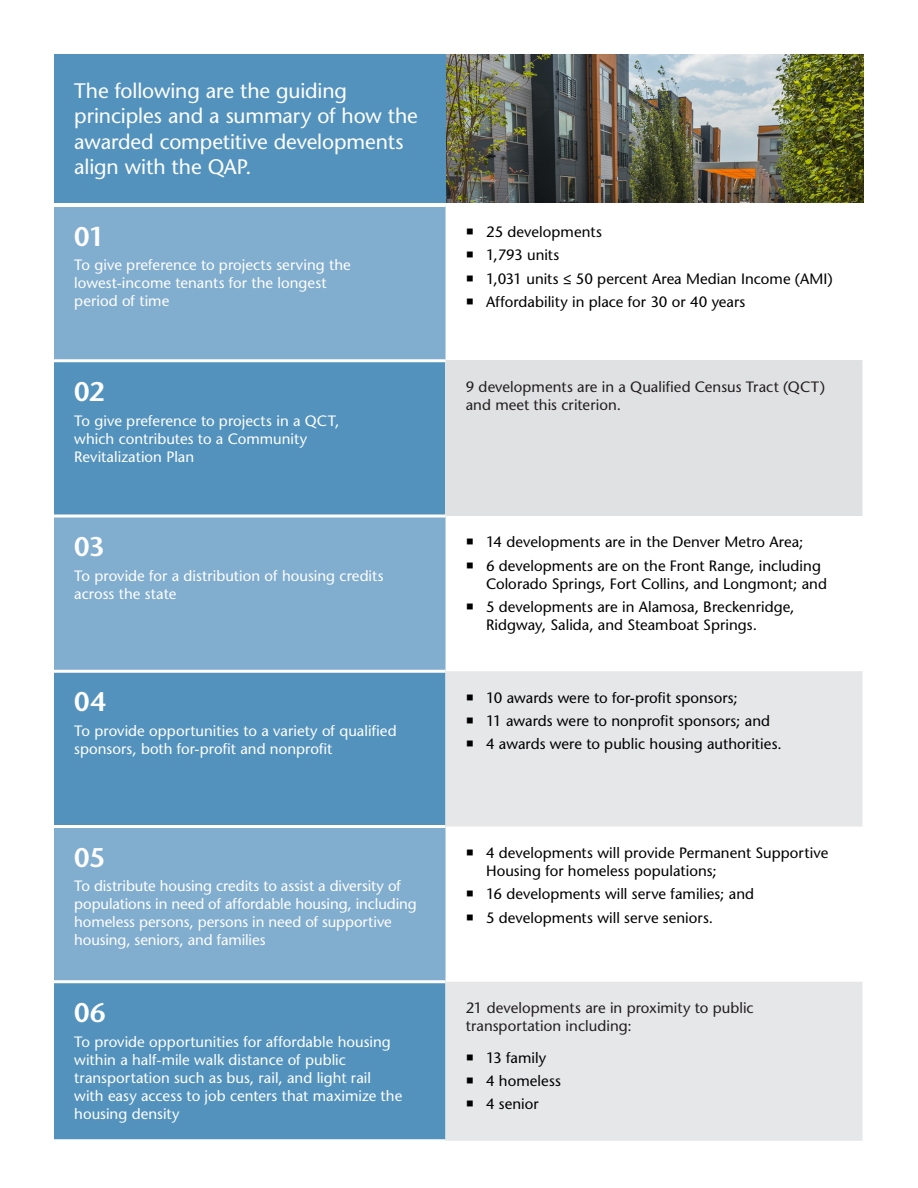
<style>
.page{position:relative;width:918px;height:1188px;background:#fff}
.page>*{position:absolute;margin:0;border:0;box-sizing:border-box;transform-origin:0 0}
.ScorecardNumber{font:600 27px "Stone Sans Std";letter-spacing:-.02em;color:#fff}
.highlight_para_box_i{font:500 21px/25.2px "Stone Sans Std";letter-spacing:-.005em;color:#fff}
.highlight_para_box_i-2{font:500 15px/18px "Stone Sans Std";color:#fff}
.t1{font:500 15px/18px "Stone Sans Std";letter-spacing:.005em;color:#000}
.highlight_para_box_i-3{font:500 15px/18px "Stone Sans Std";color:#231f20}
.s1{font-weight:600}
</style>
<div class="page">
<div style="left:54px;top:207px;width:392px;height:152px;background:#81adcf"></div>
<svg style="left:54px;top:362px;width:392px;height:777px;fill:#5292bd"></svg>
<div style="left:446px;top:361px;width:418px;height:155px;background:#e0e1e3"></div>
<svg style="left:446px;top:671px;width:416px;height:470px;fill:#e6e7e9"></svg>
<svg style="left:862px;top:361px;width:2px;height:155px"></svg>
<svg style="left:54px;top:514px;width:392px;height:4px"></svg>
<hr style="left:54px;top:670px;width:392px;height:3px;background:#fff">
<svg style="left:862px;top:671px;width:1px;height:155px"></svg>
<hr style="left:54px;top:825px;width:392px;height:3px;background:#fff">
<hr style="left:54px;top:980px;width:392px;height:3px;background:#fff">
<svg style="left:862px;top:982px;width:1px;height:159px"></svg>
<img style="left:446px;top:54px;width:418px;height:148px">
<div style="left:54px;top:54px;width:392px;height:148px;background:#5292bd"></div>
<svg style="left:467px;top:694px;width:6px;height:6px"></svg>
<svg style="left:467px;top:717px;width:6px;height:6px"></svg>
<svg style="left:467px;top:741px;width:6px;height:6px"></svg>
<svg style="left:467px;top:849px;width:6px;height:6px"></svg>
<svg style="left:467px;top:891px;width:6px;height:6px"></svg>
<svg style="left:467px;top:914px;width:6px;height:6px"></svg>
<svg style="left:467px;top:1054px;width:6px;height:6px"></svg>
<svg style="left:467px;top:1077px;width:6px;height:6px"></svg>
<svg style="left:467px;top:1101px;width:6px;height:6px"></svg>
<p class="highlight_para_box_i" style="left:74px;top:78px;width:345px">The following are the guiding principles and a summary of how the awarded competitive developments align with the QAP.</p>
<p class="ScorecardNumber" style="left:74px;top:220px;width:31px">01</p>
<p class="highlight_para_box_i-2" style="left:74px;top:256px;width:278px">To give preference to projects serving the lowest-income tenants for the longest period of time</p>
<p class="ScorecardNumber" style="left:74px;top:375px;width:32px">02</p>
<p class="highlight_para_box_i-2" style="left:74px;top:411px;width:267px">To give preference to projects in a QCT, which contributes to a Community<br>Revitalization Plan</p>
<p class="ScorecardNumber" style="left:74px;top:530px;width:32px">03</p>
<p class="highlight_para_box_i-2" style="left:74px;top:567px;width:311px">To provide for a distribution of housing credits across the state</p>
<p class="ScorecardNumber" style="left:74px;top:686px;width:33px">04</p>
<p class="highlight_para_box_i-2" style="left:74px;top:722px;width:324px">To provide opportunities to a variety of qualified sponsors, both for-profit and nonprofit</p>
<p class="ScorecardNumber" style="left:74px;top:841px;width:32px">05</p>
<p class="highlight_para_box_i-2" style="left:74px;top:877px;width:344px">To distribute housing credits to assist a diversity of populations in need of affordable housing, including homeless persons, persons in need of supportive housing, seniors, and families</p>
<p class="ScorecardNumber" style="left:74px;top:996px;width:33px">06</p>
<p class="highlight_para_box_i-2" style="left:74px;top:1032px;width:330px">To provide opportunities for affordable housing within a half-mile walk distance of public transportation such as bus, rail, and light rail with easy access to job centers that maximize the housing density</p>
<p class="t1" style="left:486px;top:223px;width:117px">25 developments</p>
<p class="t1" style="left:486px;top:246px;width:75px">1,793 units</p>
<p class="t1" style="left:486px;top:269px;width:348px">1,031 units <span class="s1">≤</span> 50 percent Area Median Income (AMI)</p>
<p class="t1" style="left:486px;top:293px;width:261px">Affordability in place for 30 or 40 years</p>
<p class="highlight_para_box_i-3" style="left:466px;top:378px;width:361px">9 developments are in a Qualified Census Tract (QCT) and meet this criterion.</p>
<p class="t1" style="left:486px;top:533px;width:319px">14 developments are in the Denver Metro Area;</p>
<p class="t1" style="left:486px;top:556px;width:342px">6 developments are on the Front Range, including<br>Colorado Springs, Fort Collins, and Longmont; and</p>
<p class="t1" style="left:486px;top:598px;width:310px">5 developments are in Alamosa, Breckenridge,<br>Ridgway, Salida, and Steamboat Springs.</p>
<p class="t1" style="left:486px;top:688px;width:253px">10 awards were to for-profit sponsors;</p>
<p class="t1" style="left:486px;top:712px;width:286px">11 awards were to nonprofit sponsors; and</p>
<p class="t1" style="left:486px;top:735px;width:297px">4 awards were to public housing authorities.</p>
<p class="t1" style="left:486px;top:844px;width:344px">4 developments will provide Permanent Supportive<br>Housing for homeless populations;</p>
<p class="t1" style="left:486px;top:885px;width:270px">16 developments will serve families; and</p>
<p class="t1" style="left:486px;top:908px;width:229px">5 developments will serve seniors.</p>
<p class="highlight_para_box_i-3" style="left:466px;top:999px;width:290px">21 developments are in proximity to public transportation including:</p>
<p class="t1" style="left:486px;top:1048px;width:62px">13 family</p>
<p class="t1" style="left:486px;top:1072px;width:76px">4 homeless</p>
<p class="t1" style="left:486px;top:1095px;width:54px">4 senior</p>
</div>
